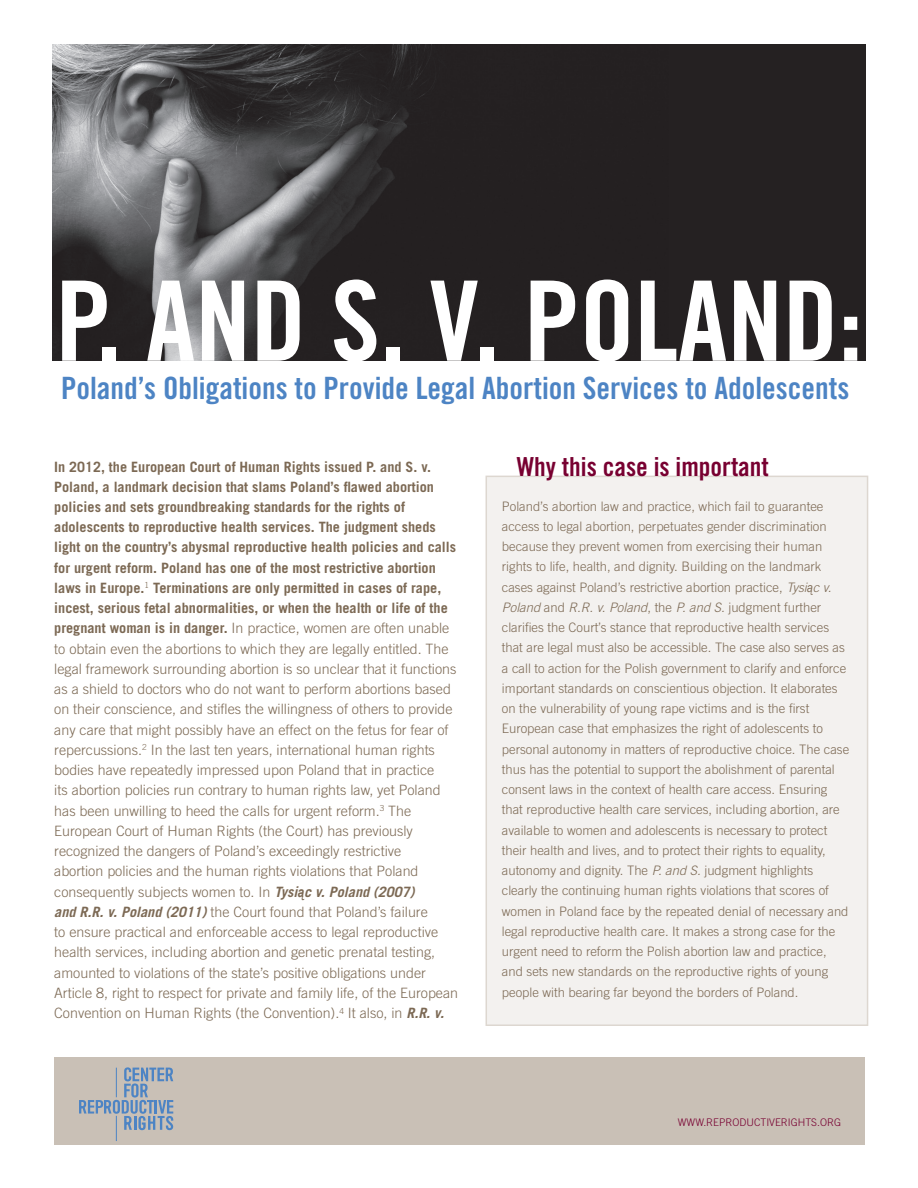
<style>
.page{position:relative;width:918px;height:1188px;background:#fff}
.page>*{position:absolute;margin:0;border:0;box-sizing:border-box;transform-origin:0 0}
.t1{font:111px "Trade Gothic Bold Cond Twenty";color:#fff}
.t2{font:30.75px "Trade Gothic Bold Cond Twenty";color:#4d84c4}
.t3{font:26.25px "Trade Gothic Bold Cond Twenty";color:#780031}
.t4{font:300 14.25px/20.2px "Trade Gothic";color:#7c6954}
.t5{font:300 13.05px/20.2px "Trade Gothic";color:#7c6954}
.t6{font:300 10.5px "Trade Gothic";color:#780031}
.s1{font-weight:700}
.s2{font-weight:700;font-style:italic}
.s3{font-family:"Arial Narrow";font-weight:700;font-style:italic;font-size:14.7px}
.s4{font-style:italic}
.s5{font-family:"Arial Narrow";font-weight:400;font-style:italic}
</style>
<div class="page">
<div style="left:486px;top:476px;width:382px;height:550px;background:#f3f1ef;border:2px solid #ddd7d0"></div>
<div style="left:54px;top:1057px;width:810px;height:87px;background:#c9c0b6"></div>
<svg style="left:79px;top:1067px;width:94px;height:74px"></svg>
<div style="left:666px;top:44px;width:200px;height:316px;background:#252122"></div>
<img style="left:53px;top:44px;width:613px;height:316px">
<h1 class="t1" style="left:56px;top:254px;width:809px">P. and S. v. Poland:</h1>
<h2 class="t2" style="left:61px;top:369px;width:790px">Poland’s Obligations to Provide Legal Abortion Services to Adolescents</h2>
<p class="t4" style="left:54px;top:456px;width:405px"><span class="s1">In 2012, the European Court of Human Rights issued P. and S. v.<br>Poland, a landmark decision that slams Poland’s flawed abortion policies and sets groundbreaking standards for the rights of adolescents to reproductive health services. The judgment sheds light on the country’s abysmal reproductive health policies and calls for urgent reform. Poland has one of the most restrictive abortion laws in Europe.</span><sup>1</sup> <span class="s1">Terminations are only permitted in cases of rape, incest, serious fetal abnormalities, or when the health or life of the pregnant woman is in danger.</span> In practice, women are often unable to obtain even the abortions to which they are legally entitled. The legal framework surrounding abortion is so unclear that it functions as a shield to doctors who do not want to perform abortions based on their conscience, and stifles the willingness of others to provide any care that might possibly have an effect on the fetus for fear of repercussions.<sup>2</sup> In the last ten years, international human rights bodies have repeatedly impressed upon Poland that in practice<br>its abortion policies run contrary to human rights law, yet Poland has been unwilling to heed the calls for urgent reform.<sup>3</sup> The European Court of Human Rights (the Court) has previously recognized the dangers of Poland’s exceedingly restrictive<br>abortion policies and the human rights violations that Poland consequently subjects women to. In <span class="s2">Tysi</span><span class="s3">ą</span><span class="s2">c v. Poland (2007)<br>and R.R. v. Poland (2011)</span> the Court found that Poland’s failure<br>to ensure practical and enforceable access to legal reproductive health services, including abortion and genetic prenatal testing, amounted to violations of the state’s positive obligations under Article 8, right to respect for private and family life, of the European Convention on Human Rights (the Convention).<sup>4</sup> It also, in <span class="s2">R.R. v.</span></p>
<h3 class="t3" style="left:517px;top:451px;width:254px">Why this case is important</h3>
<p class="t5" style="left:502px;top:496px;width:349px">Poland’s abortion law and practice, which fail to guarantee access to legal abortion, perpetuates gender discrimination because they prevent women from exercising their human rights to life, health, and dignity. Building on the landmark cases against Poland’s restrictive abortion practice, <span class="s4">Tysi</span><span class="s5">ą</span><span class="s4">c v.<br>Poland</span> and <span class="s4">R.R. v. Poland</span>, the <span class="s4">P. and S.</span> judgment further clarifies the Court’s stance that reproductive health services that are legal must also be accessible. The case also serves as a call to action for the Polish government to clarify and enforce important standards on conscientious objection. It elaborates on the vulnerability of young rape victims and is the first European case that emphasizes the right of adolescents to personal autonomy in matters of reproductive choice. The case thus has the potential to support the abolishment of parental consent laws in the context of health care access. Ensuring that reproductive health care services, including abortion, are available to women and adolescents is necessary to protect their health and lives, and to protect their rights to equality, autonomy and dignity. The <span class="s4">P. and S.</span> judgment highlights clearly the continuing human rights violations that scores of women in Poland face by the repeated denial of necessary and legal reproductive health care. It makes a strong case for the urgent need to reform the Polish abortion law and practice, and sets new standards on the reproductive rights of young people with bearing far beyond the borders of Poland.</p>
<p class="t6" style="left:678px;top:1116px;width:165px">WWW.REPRODUCTIVERIGHTS.ORG</p>
</div>
